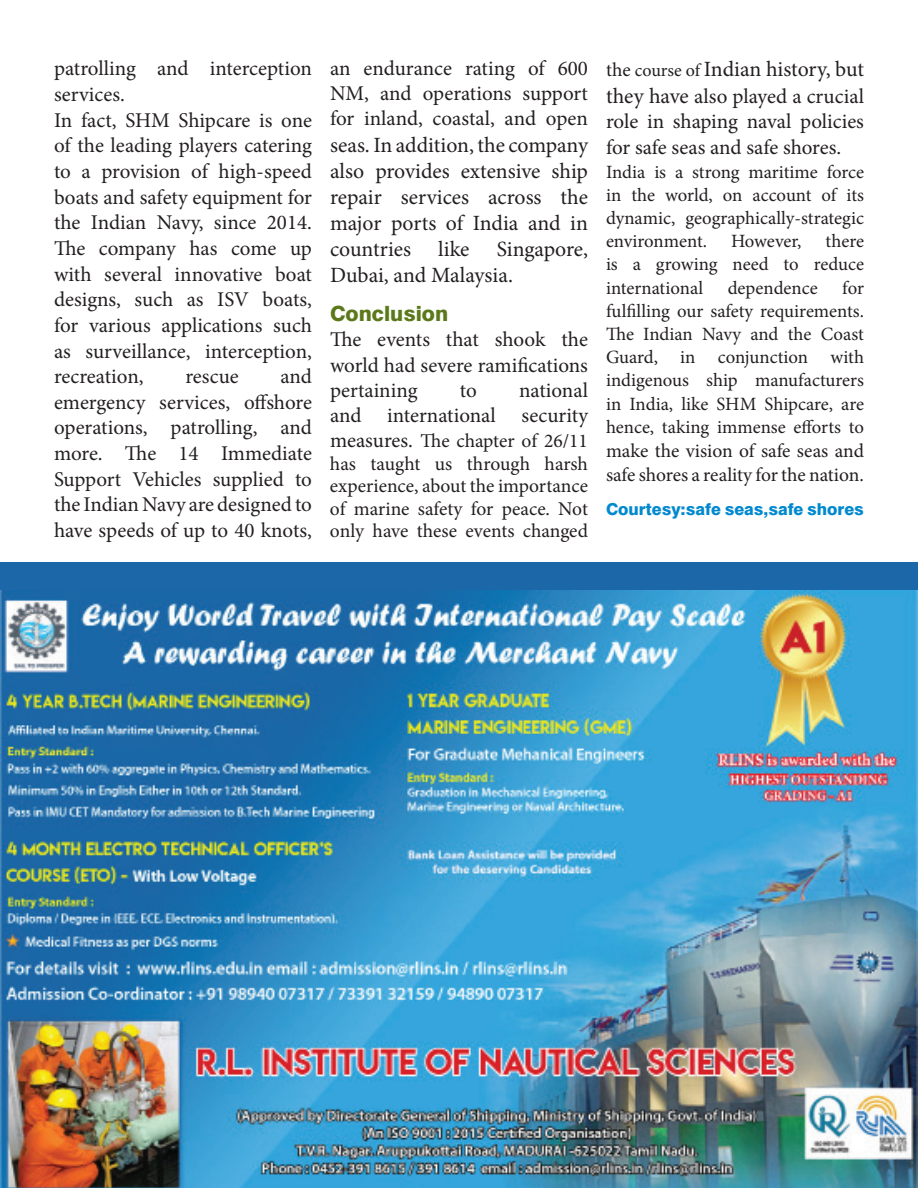
<style>
.page{position:relative;width:918px;height:1188px;background:#fff}
.page>*{position:absolute;margin:0;border:0;box-sizing:border-box;transform-origin:0 0}
.t1{font:21.75px/26.1px "Minion Pro";letter-spacing:-.005em;color:#231f20;text-align:justify}
.t2{font:21px/25.7px "Minion Pro";color:#231f20;text-align:justify}
.t3{font:800 21px "Swiss 721 BT";color:#5b791a}
.t4{font:19.5px/22.5px "Minion Pro";letter-spacing:-.005em;color:#231f20;text-align:justify}
.t5{font:18.75px/23.2px "Minion Pro";color:#231f20;text-align:justify}
.t6{font:800 16.5px "Swiss 721 BT";color:#0089cf}
.s1{font-size:21px}
.s2{font-size:19.5px}
.s3{font-size:18px}
.s4{font-size:21.75px}
</style>
<div class="page">
<div style="left:0;top:562px;width:918px;height:29px;background:#1b67a7"></div>
<img style="left:0;top:591px;width:918px;height:597px">
<p class="t2" style="left:54px;top:56px;width:260px;text-align:left">patrolling and interception services.<br>In fact, SHM Shipcare is one of the leading players catering to a provision of high-speed boats and safety equipment for the Indian Navy, since 2014.<br>The company has come up with several innovative boat designs, such as ISV boats, for various applications such as surveillance, interception, recreation,</p>
<p class="t2" style="left:54px;top:364px;width:260px;text-indent:226px">and emergency services, offshore operations, patrolling, and more. The 14 Immediate Support Vehicles supplied to the Indian Navy are designed to have speeds of up to 40 knots,</p>
<p class="t2" style="left:185px;top:364px;width:55px">rescue</p>
<p class="t2" style="left:330px;top:56px;width:260px;line-height:25.2px">an endurance rating of 600<br>NM, and operations support for inland, coastal, and open</p>
<p class="t1" style="left:330px;top:132px;width:260px">seas. In addition, the company also provides extensive ship repair services across the major ports of India and in countries like Singapore, Dubai, and Malaysia.</p>
<p class="t3" style="left:330px;top:301px;width:120px">Conclusion</p>
<p class="t2" style="left:330px;top:327px;width:260px;line-height:25.2px">The events that shook the world had severe ramifications pertaining</p>
<p class="t2" style="left:330px;top:378px;width:260px;line-height:25.2px;text-align:right">national<br>and international security</p>
<p class="t4" style="left:330px;top:430px;width:260px"><span class="s1">measures.</span> The chapter of 26/11 has taught us through harsh experience, about the importance of marine safety for peace. Not only have these events changed</p>
<p class="t2" style="left:460px;top:377px;width:18px">to</p>
<p class="t1" style="left:606px;top:56px;width:259px"><span class="s2">the</span> <span class="s3">course of</span> Indian history, but</p>
<p class="t2" style="left:606px;top:83px;width:260px"><span class="s4">they have</span> also played a crucial role in shaping naval policies for safe seas and safe shores.</p>
<p class="t5" style="left:606px;top:160px;width:259px">India is a strong maritime force in the world, on account of its dynamic, geographically-strategic environment.</p>
<p class="t5" style="left:606px;top:230px;width:260px;text-indent:220px">there is a growing need to reduce international</p>
<p class="t5" style="left:731px;top:230px;width:72px">However,</p>
<p class="t5" style="left:606px;top:276px;width:260px;text-indent:236px">for fulfilling our safety requirements.<br>The Indian Navy and the Coast Guard, in conjunction with indigenous ship manufacturers in India, like SHM Shipcare, are hence, taking immense efforts to</p>
<p class="t4" style="left:606px;top:439px;width:260px;line-height:24.2px">make the vision of safe seas and safe shores a reality for the nation.</p>
<p class="t6" style="left:606px;top:499px;width:260px">Courtesy:safe seas,safe shores</p>
<p class="t5" style="left:728px;top:276px;width:91px">dependence</p>
</div>
